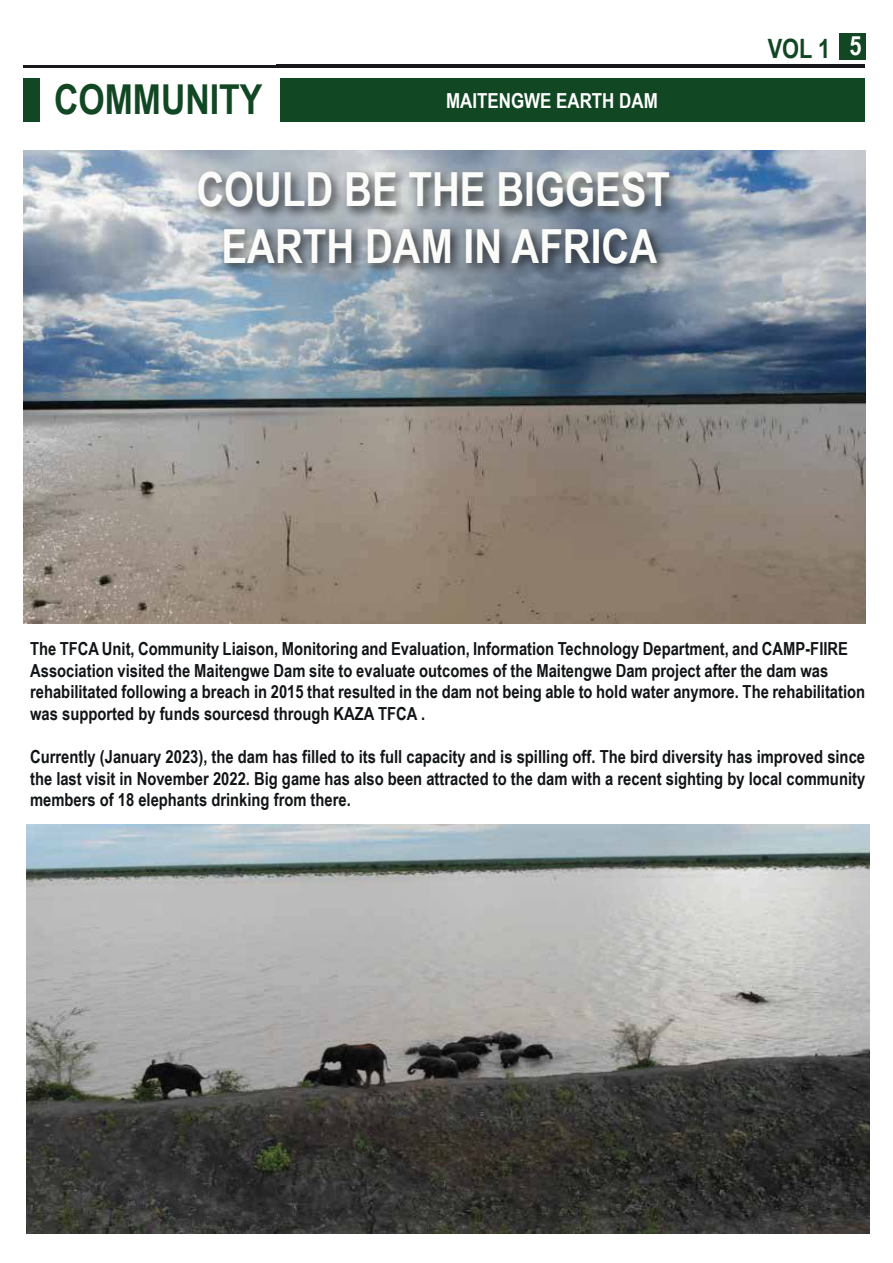
<style>
.page{position:relative;width:893px;height:1263px;background:#fff}
.page>*{position:absolute;margin:0;border:0;box-sizing:border-box;transform-origin:0 0}
.t1{font:700 47.1px/56.4px "Arial Narrow";color:#fbfcf9;text-align:center}
.t2{font:700 41.25px "Arial Narrow";color:#114723}
.t3{font:700 26.55px "Arial Narrow";color:#114723}
.t4{font:700 26.55px "Arial Narrow";color:#fff}
.t5{font:700 20.7px "Arial Narrow";color:#fff}
.t6{font:700 18px/21.6px "Arial Narrow";color:#121517}
</style>
<div class="page">
<img style="left:23px;top:151px;width:843px;height:473px">
<hr style="left:23px;top:65px;width:842px;height:3px;background:#18171c">
<div style="left:280px;top:78px;width:585px;height:43px;background:#114723"></div>
<div style="left:23px;top:78px;width:17px;height:43px;background:#114723"></div>
<div style="left:839px;top:34px;width:26px;height:26px;background:#114723"></div>
<img style="left:26px;top:824px;width:843px;height:409px">
<img style="left:188px;top:157px;width:510px;height:138px">
<h2 class="t2" style="left:54px;top:68px;width:210px">COMMUNITY</h2>
<p class="t5" style="left:446px;top:85px;width:213px">MAITENGWE EARTH DAM</p>
<h1 class="t1" style="left:196px;top:159px;width:475px">COULD BE THE BIGGEST<br>EARTH DAM IN AFRICA</h1>
<h3 class="t3" style="left:768px;top:28px;width:64px">VOL 1</h3>
<h3 class="t4" style="left:849px;top:25px;width:14px">5</h3>
<p class="t6" style="left:30px;top:637px;width:837px">The TFCA Unit, Community Liaison, Monitoring and Evaluation, Information Technology Department, and CAMP-FIIRE Association visited the Maitengwe Dam site to evaluate outcomes of the Maitengwe Dam project after the dam was rehabilitated following a breach in 2015 that resulted in the dam not being able to hold water anymore. The rehabilitation was supported by funds sourcesd through KAZA TFCA .</p>
<p class="t6" style="left:30px;top:745px;width:837px;text-align:justify">Currently (January 2023), the dam has filled to its full capacity and is spilling off. The bird diversity has improved since the last visit in November 2022. Big game has also been attracted to the dam with a recent sighting by local community members of 18 elephants drinking from there.</p>
</div>
